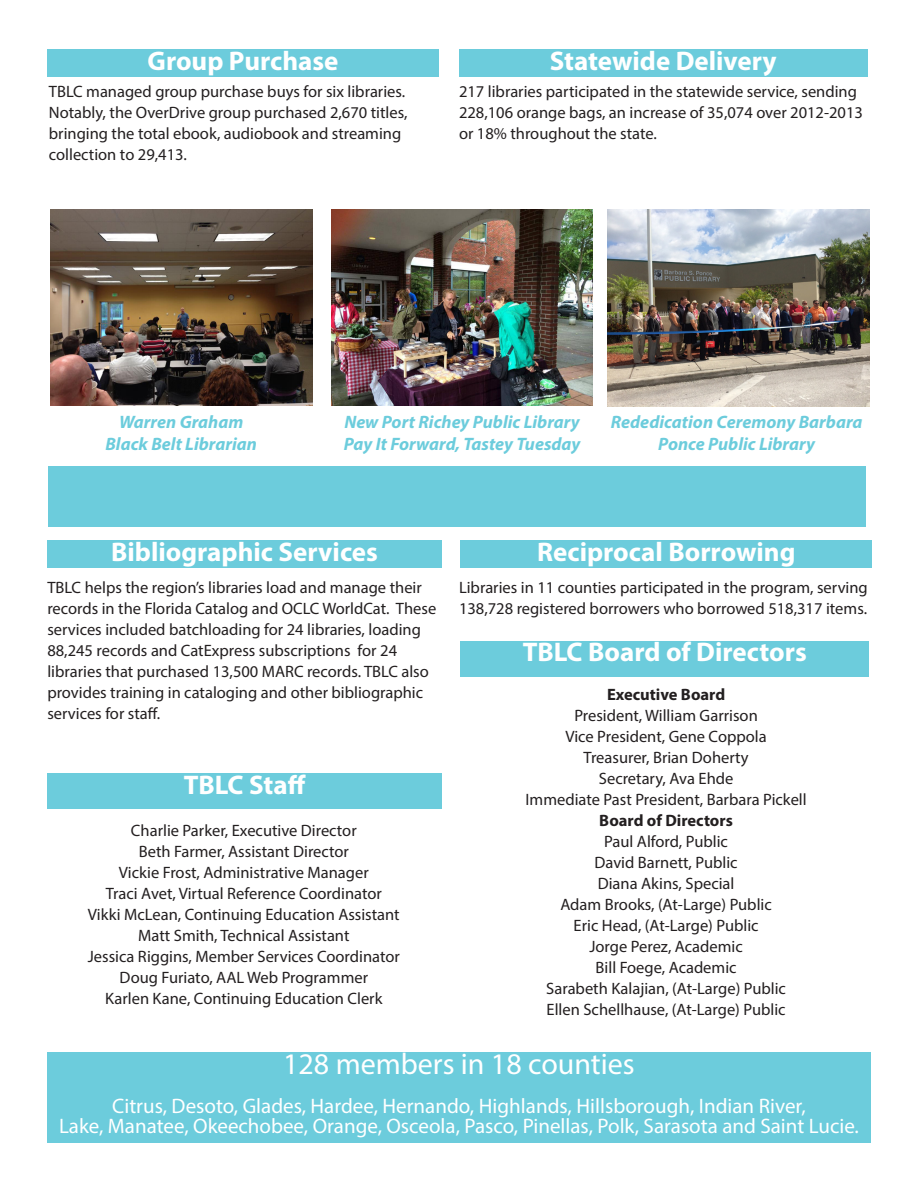
<style>
.page{position:relative;width:918px;height:1188px;background:#fff}
.page>*{position:absolute;margin:0;border:0;box-sizing:border-box;transform-origin:0 0}
.t1{font:30px "Myriad Pro";color:#fff}
.t2{font:700 27px "Myriad Pro";color:#fff}
.t3{font:21px "Myriad Pro";color:#fff}
.t4{font:italic 700 18px/21.6px "Myriad Pro";color:#6cccdc;text-align:center}
.Body{font:16.5px/21px "Myriad Pro";color:#231f20}
.Body-2{font:700 16.5px "Myriad Pro";color:#231f20}
</style>
<div class="page">
<div style="left:47px;top:774px;width:395px;height:35px;background:#6cccdc"></div>
<div style="left:461px;top:641px;width:408px;height:36px;background:#6cccdc"></div>
<div style="left:47px;top:541px;width:395px;height:27px;background:#6cccdc"></div>
<div style="left:461px;top:541px;width:411px;height:27px;background:#6cccdc"></div>
<div style="left:47px;top:50px;width:392px;height:27px;background:#6cccdc"></div>
<div style="left:459px;top:50px;width:409px;height:27px;background:#6cccdc"></div>
<div style="left:47px;top:1052px;width:824px;height:91px;background:#6cccdc"></div>
<img style="left:50px;top:210px;width:262px;height:196px">
<img style="left:331px;top:210px;width:262px;height:196px">
<img style="left:607px;top:210px;width:262px;height:196px">
<div style="left:49px;top:467px;width:817px;height:60px;background:#6cccdc"></div>
<p class="t2" style="left:148px;top:43px;width:192px">Group Purchase</p>
<p class="Body" style="left:49px;top:80px;width:360px">TBLC managed group purchase buys for six libraries.<br>Notably, the OverDrive group purchased 2,670 titles, bringing the total ebook, audiobook and streaming collection to 29,413.</p>
<p class="Body" style="left:459px;top:80px;width:406px">217 libraries participated in the statewide service, sending<br>228,106 orange bags, an increase of 35,074 over 2012-2013 or 18% throughout the state.</p>
<p class="t2" style="left:550px;top:43px;width:228px">Statewide Delivery</p>
<p class="t4" style="left:119px;top:411px;width:126px">Warren Graham</p>
<p class="t4" style="left:106px;top:432px;width:153px">Black Belt Librarian</p>
<p class="t4" style="left:344px;top:411px;width:237px">New Port Richey Public Library</p>
<p class="t4" style="left:344px;top:432px;width:238px">Pay It Forward, Tastey Tuesday</p>
<p class="t4" style="left:611px;top:411px;width:253px">Rededication Ceremony Barbara<br>Ponce Public Library</p>
<p class="t2" style="left:111px;top:534px;width:268px">Bibliographic Services</p>
<p class="t2" style="left:537px;top:534px;width:260px">Reciprocal Borrowing</p>
<p class="Body" style="left:459px;top:577px;width:410px">Libraries in 11 counties participated in the program, serving<br>138,728 registered borrowers who borrowed 518,317 items.</p>
<p class="Body" style="left:47px;top:577px;width:390px">TBLC helps the region’s libraries load and manage their records in the Florida Catalog and OCLC WorldCat. These services included batchloading for 24 libraries, loading 88,245 records and CatExpress subscriptions for 24 libraries that purchased 13,500 MARC records. TBLC also provides training in cataloging and other bibliographic services for staff.</p>
<p class="t2" style="left:523px;top:634px;width:286px">TBLC Board of Directors</p>
<p class="Body-2" style="left:607px;top:684px;width:120px">Executive Board</p>
<p class="Body" style="left:574px;top:705px;width:185px">President, William Garrison</p>
<p class="Body" style="left:565px;top:726px;width:203px">Vice President, Gene Coppola</p>
<p class="Body" style="left:584px;top:747px;width:167px">Treasurer, Brian Doherty</p>
<p class="Body" style="left:599px;top:768px;width:136px">Secretary, Ava Ehde</p>
<p class="Body" style="left:525px;top:789px;width:283px">Immediate Past President, Barbara Pickell</p>
<p class="Body-2" style="left:599px;top:810px;width:135px">Board of Directors</p>
<p class="Body" style="left:604px;top:831px;width:125px">Paul Alford, Public</p>
<p class="Body" style="left:595px;top:852px;width:145px">David Barnett, Public</p>
<p class="Body" style="left:598px;top:873px;width:138px">Diana Akins, Special</p>
<p class="Body" style="left:560px;top:894px;width:213px">Adam Brooks, (At-Large) Public</p>
<p class="Body" style="left:574px;top:915px;width:187px">Eric Head, (At-Large) Public</p>
<p class="Body" style="left:589px;top:936px;width:155px">Jorge Perez, Academic</p>
<p class="Body" style="left:596px;top:957px;width:142px">Bill Foege, Academic</p>
<p class="Body" style="left:546px;top:978px;width:241px">Sarabeth Kalajian, (At-Large) Public</p>
<p class="Body" style="left:547px;top:999px;width:241px">Ellen Schellhause, (At-Large) Public</p>
<p class="t2" style="left:184px;top:767px;width:123px">TBLC Staff</p>
<p class="Body" style="left:131px;top:820px;width:227px">Charlie Parker, Executive Director</p>
<p class="Body" style="left:139px;top:841px;width:212px">Beth Farmer, Assistant Director</p>
<p class="Body" style="left:119px;top:862px;width:251px">Vickie Frost, Administrative Manager</p>
<p class="Body" style="left:106px;top:883px;width:278px">Traci Avet, Virtual Reference Coordinator</p>
<p class="Body" style="left:88px;top:904px;width:313px">Vikki McLean, Continuing Education Assistant</p>
<p class="Body" style="left:138px;top:925px;width:213px">Matt Smith, Technical Assistant</p>
<p class="Body" style="left:88px;top:946px;width:314px">Jessica Riggins, Member Services Coordinator</p>
<p class="Body" style="left:120px;top:967px;width:250px">Doug Furiato, AAL Web Programmer</p>
<p class="Body" style="left:105px;top:988px;width:279px">Karlen Kane, Continuing Education Clerk</p>
<p class="t1" style="left:283px;top:1046px;width:353px">128 members in 18 counties</p>
<p class="t3" style="left:112px;top:1093px;width:695px">Citrus, Desoto, Glades, Hardee, Hernando, Highlands, Hillsborough, Indian River,</p>
<p class="t3" style="left:59px;top:1113px;width:801px">Lake, Manatee, Okeechobee, Orange, Osceola, Pasco, Pinellas, Polk, Sarasota and Saint Lucie.</p>
</div>
